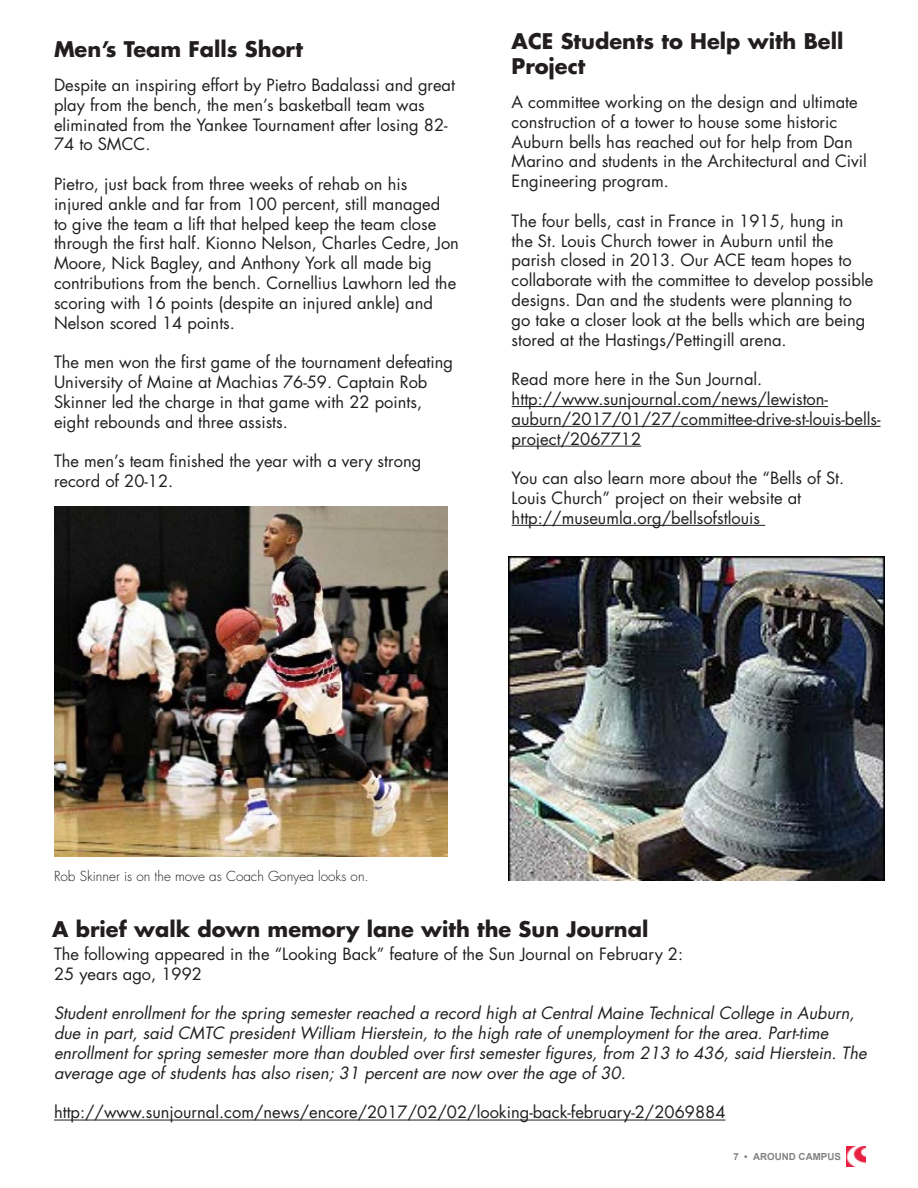
<style>
.page{position:relative;width:918px;height:1188px;background:#fff}
.page>*{position:absolute;margin:0;border:0;box-sizing:border-box;transform-origin:0 0}
.t1{font:700 21px/25.2px "Futura LT";color:#221e1f}
.t2{font:16.5px/19.8px "Futura LT";color:#221e1f}
.t3{font:italic 16.5px/19.8px "Futura LT";color:#221e1f}
.t4{font:300 13.5px "Futura LT";color:#221e1f}
.t5{font:700 9.75px "Arial";color:#808284}
</style>
<div class="page">
<img style="left:847px;top:1147px;width:19px;height:19px">
<img style="left:54px;top:507px;width:393px;height:350px">
<hr style="left:54px;top:1120px;width:672px;height:1px;background:#221e1f">
<hr style="left:512px;top:406px;width:316px;height:1px;background:#221e1f">
<hr style="left:512px;top:426px;width:369px;height:1px;background:#221e1f">
<hr style="left:512px;top:446px;width:129px;height:1px;background:#221e1f">
<hr style="left:512px;top:525px;width:253px;height:1px;background:#221e1f">
<img style="left:509px;top:557px;width:376px;height:324px">
<p class="t1" style="left:54px;top:37px;width:251px">Men’s Team Falls Short</p>
<p class="t2" style="left:54px;top:75px;width:403px">Despite an inspiring effort by Pietro Badalassi and great play from the bench, the men’s basketball team was eliminated from the Yankee Tournament after losing 82- 74 to SMCC.</p>
<p class="t2" style="left:54px;top:174px;width:407px">Pietro, just back from three weeks of rehab on his injured ankle and far from 100 percent, still managed<br>to give the team a lift that helped keep the team close through the first half. Kionno Nelson, Charles Cedre, Jon Moore, Nick Bagley, and Anthony York all made big contributions from the bench. Cornellius Lawhorn led the scoring with 16 points (despite an injured ankle) and Nelson scored 14 points.</p>
<p class="t2" style="left:54px;top:352px;width:401px">The men won the first game of the tournament defeating University of Maine at Machias 76-59. Captain Rob Skinner led the charge in that game with 22 points, eight rebounds and three assists.</p>
<p class="t2" style="left:54px;top:451px;width:369px">The men’s team finished the year with a very strong record of 20-12.</p>
<p class="t1" style="left:512px;top:28px;width:333px">ACE Students to Help with Bell<br>Project</p>
<p class="t2" style="left:512px;top:92px;width:357px">A committee working on the design and ultimate construction of a tower to house some historic Auburn bells has reached out for help from Dan Marino and students in the Architectural and Civil Engineering program.</p>
<p class="t2" style="left:512px;top:211px;width:363px">The four bells, cast in France in 1915, hung in<br>the St. Louis Church tower in Auburn until the parish closed in 2013. Our ACE team hopes to collaborate with the committee to develop possible designs. Dan and the students were planning to go take a closer look at the bells which are being stored at the Hastings/Pettingill arena.</p>
<p class="t2" style="left:512px;top:369px;width:370px">Read more here in the Sun Journal. http://www.sunjournal.com/news/lewiston&shy;auburn/2017/01/27/committee-drive-st-louis-bells&shy;project/2067712</p>
<p class="t2" style="left:512px;top:468px;width:334px">You can also learn more about the “Bells of St.<br>Louis Church” project on their website at http://museumla.org/bellsofstlouis</p>
<p class="t4" style="left:54px;top:868px;width:316px">Rob Skinner is on the move as Coach Gonyea looks on.</p>
<p class="t1" style="left:52px;top:916px;width:598px">A brief walk down memory lane with the Sun Journal</p>
<p class="t2" style="left:54px;top:944px;width:631px">The following appeared in the “Looking Back” feature of the Sun Journal on February 2:<br>25 years ago, 1992</p>
<p class="t3" style="left:54px;top:1004px;width:814px">Student enrollment for the spring semester reached a record high at Central Maine Technical College in Auburn, due in part, said CMTC president William Hierstein, to the high rate of unemployment for the area. Part-time enrollment for spring semester more than doubled over first semester figures, from 213 to 436, said Hierstein. The average age of students has also risen; 31 percent are now over the age of 30.</p>
<p class="t2" style="left:54px;top:1103px;width:673px">http://www.sunjournal.com/news/encore/2017/02/02/looking-back-february-2/2069884</p>
<p class="t5" style="left:733px;top:1149px;width:109px">7 • AROUND CAMPUS</p>
</div>
